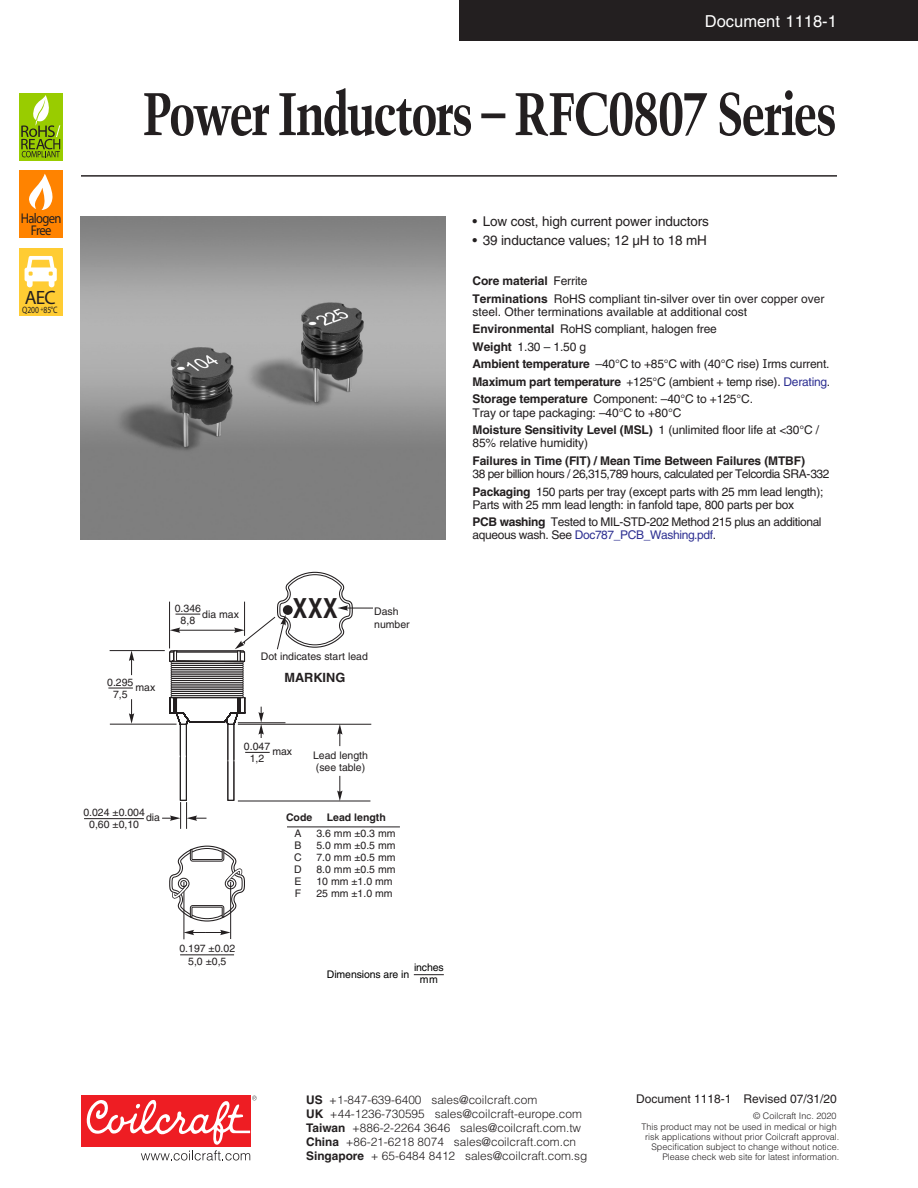
<style>
.page{position:relative;width:918px;height:1188px;background:#fff}
.page>*{position:absolute;margin:0;border:0;box-sizing:border-box;transform-origin:0 0}
.t1{font:700 condensed 60px "Trump Mediaeval";letter-spacing:-.035em;color:#231f20}
.t2{font:700 27.75px "Helvetica";color:#231f20;scale:.78 1}
.t3{font:19.35px "Myriad Pro";color:#231f20}
.t4{font:16.5px "Helvetica";color:#fff}
.t5{font:14.1px/11.7px "Myriad Pro";letter-spacing:-.055em;color:#231f20;text-align:center;scale:.9 1}
.t6{font:13.5px "Helvetica";letter-spacing:-.01em;color:#231f20}
.t7{font:700 12.75px "Helvetica";color:#231f20}
.t8{font:12px/17.5px "Helvetica";letter-spacing:-.015em;color:#231f20}
.t9{font:12px/17.5px "Helvetica";letter-spacing:-.04em;color:#231f20}
.t10{font:700 12px "Helvetica";letter-spacing:-.01em;color:#231f20}
.t11{font:12px "Helvetica";letter-spacing:-.03em;color:#2e3092}
.t12{font:300 11.85px "Helvetica";color:#231f20}
.t13{font:700 11.85px/14.1px "Helvetica";color:#231f20}
.t14{font:10.5px/12.1px "Helvetica";color:#231f20;text-align:center}
.t15{font:10.5px/12px "Helvetica";letter-spacing:-.01em;color:#000;text-align:center}
.t16{font:700 10.5px "Helvetica";color:#231f20}
.t17{font:9.3px "Myriad Pro";letter-spacing:-.015em;color:#231f20;scale:.81 1}
.t18{font:300 9px/9.9px "Helvetica";color:#231f20;text-align:right}
.s1{font-size:6.6px}
.s2{font-weight:700}
.s3{font-family:"Verdana"}
.s4{color:#2e3092}
.s5{color:#231f20}
</style>
<div class="page">
<div style="left:81px;top:1096px;width:169px;height:51px;background:#ee1d23"></div>
<svg style="left:86px;top:1096px;width:171px;height:65px"></svg>
<div style="left:19px;top:248px;width:44px;height:68px;background:#fc3"></div>
<svg style="left:25px;top:256px;width:32px;height:31px"></svg>
<div style="left:19px;top:171px;width:44px;height:67px;background:#ff8300"></div>
<svg style="left:29px;top:174px;width:24px;height:36px"></svg>
<div style="left:19px;top:93px;width:44px;height:67px;background:#9c0"></div>
<svg style="left:21px;top:95px;width:39px;height:62px"></svg>
<div style="left:459px;top:0;width:459px;height:40px;background:#231f20"></div>
<hr style="left:81px;top:176px;width:756px;height:1px;background:#231f20">
<hr style="left:180px;top:954px;width:54px;height:1px;background:#231f20">
<svg style="left:185px;top:930px;width:45px;height:5px"></svg>
<hr style="left:110px;top:650px;width:55px;height:1px;background:#231f20">
<hr style="left:238px;top:801px;width:132px;height:1px;background:#231f20">
<hr style="left:110px;top:724px;width:67px;height:1px;background:#231f20">
<hr style="left:238px;top:724px;width:133px;height:1px;background:#231f20">
<svg style="left:129px;top:699px;width:5px;height:25px"></svg>
<svg style="left:129px;top:650px;width:5px;height:25px"></svg>
<svg style="left:108px;top:688px;width:25px;height:1px"></svg>
<svg style="left:337px;top:724px;width:6px;height:22px"></svg>
<svg style="left:337px;top:776px;width:6px;height:25px"></svg>
<hr style="left:84px;top:818px;width:60px;height:1px;background:#231f20">
<hr style="left:230px;top:882px;width:1px;height:57px;background:#231f20">
<hr style="left:184px;top:882px;width:1px;height:57px;background:#231f20">
<svg style="left:169px;top:845px;width:76px;height:77px"></svg>
<div style="left:227px;top:880px;width:7px;height:7px;border:1px solid #231f20;border-radius:50%"></div>
<hr style="left:172px;top:693px;width:70px;height:3px;background:#231f20">
<hr style="left:172px;top:694px;width:70px;height:1px;background:#fff">
<hr style="left:172px;top:689px;width:70px;height:3px;background:#231f20">
<hr style="left:172px;top:690px;width:70px;height:1px;background:#fff">
<hr style="left:172px;top:687px;width:70px;height:3px;background:#231f20">
<hr style="left:172px;top:688px;width:70px;height:1px;background:#fff">
<hr style="left:172px;top:684px;width:70px;height:3px;background:#231f20">
<hr style="left:172px;top:685px;width:70px;height:1px;background:#fff">
<hr style="left:172px;top:680px;width:70px;height:3px;background:#231f20">
<hr style="left:172px;top:681px;width:70px;height:1px;background:#fff">
<hr style="left:172px;top:676px;width:70px;height:3px;background:#231f20">
<hr style="left:172px;top:677px;width:70px;height:1px;background:#fff">
<hr style="left:172px;top:674px;width:70px;height:3px;background:#231f20">
<hr style="left:172px;top:675px;width:70px;height:1px;background:#fff">
<hr style="left:172px;top:671px;width:70px;height:3px;background:#231f20">
<hr style="left:172px;top:672px;width:70px;height:1px;background:#fff">
<hr style="left:172px;top:667px;width:70px;height:3px;background:#231f20">
<hr style="left:172px;top:668px;width:70px;height:1px;background:#fff">
<hr style="left:172px;top:663px;width:70px;height:3px;background:#231f20">
<hr style="left:172px;top:664px;width:70px;height:1px;background:#fff">
<hr style="left:287px;top:827px;width:113px;height:1px;background:#231f20">
<hr style="left:343px;top:608px;width:30px;height:1px;background:#231f20">
<svg style="left:169px;top:571px;width:184px;height:91px"></svg>
<hr style="left:238px;top:722px;width:47px;height:1px;background:#231f20">
<svg style="left:162px;top:697px;width:108px;height:132px"></svg>
<hr style="left:414px;top:974px;width:30px;height:1px;background:#231f20">
<img style="left:81px;top:216px;width:365px;height:324px">
<h3 class="t4" style="left:705px;top:11px;width:134px">Document 1118-1</h3>
<h1 class="t1" style="left:143px;top:76px;width:696px">Power Inductors – RFC0807 Series</h1>
<p class="t5" style="left:21px;top:213px;width:47px">Halogen<br>Free</p>
<h3 class="t3" style="left:25px;top:286px;width:32px">AEC</h3>
<p class="t17" style="left:22px;top:304px;width:45px">Q200 <span class="s1">+</span>85°C</p>
<p class="t14" style="left:107px;top:676px;width:28px">0.295<br>7,5</p>
<p class="t14" style="left:136px;top:681px;width:21px">max</p>
<p class="t14" style="left:175px;top:602px;width:28px">0.346<br>8,8</p>
<p class="t14" style="left:202px;top:608px;width:38px">dia max</p>
<h2 class="t2" style="left:293px;top:592px;width:59px">XXX</h2>
<p class="t14" style="left:374px;top:606px;width:37px;text-align:left">Dash number</p>
<p class="t14" style="left:261px;top:651px;width:109px">Dot indicates start lead</p>
<p class="t7" style="left:284px;top:670px;width:62px">MARKING</p>
<p class="t14" style="left:83px;top:806px;width:63px">0.024 ±0.004<br>0,60 ±0,10</p>
<p class="t14" style="left:146px;top:812px;width:16px">dia</p>
<p class="t14" style="left:244px;top:740px;width:28px">0.047<br>1,2</p>
<p class="t14" style="left:272px;top:745px;width:21px">max</p>
<p class="t14" style="left:313px;top:749px;width:56px;text-align:left">Lead length (see table)</p>
<p class="t16" style="left:286px;top:811px;width:28px">Code</p>
<p class="t16" style="left:327px;top:811px;width:60px">Lead length</p>
<p class="t14" style="left:295px;top:827px;width:9px">A</p>
<p class="t14" style="left:316px;top:827px;width:81px">3.6 mm ±0.3 mm</p>
<p class="t14" style="left:294px;top:863px;width:9px">D</p>
<p class="t14" style="left:316px;top:863px;width:81px">8.0 mm ±0.5 mm</p>
<p class="t14" style="left:295px;top:876px;width:9px">E</p>
<p class="t14" style="left:316px;top:876px;width:78px">10 mm ±1.0 mm</p>
<p class="t14" style="left:295px;top:888px;width:8px">F</p>
<p class="t14" style="left:316px;top:888px;width:78px">25 mm ±1.0 mm</p>
<p class="t14" style="left:295px;top:839px;width:9px">B</p>
<p class="t14" style="left:316px;top:839px;width:81px">5.0 mm ±0.5 mm</p>
<p class="t14" style="left:294px;top:851px;width:9px">C</p>
<p class="t14" style="left:316px;top:851px;width:81px">7.0 mm ±0.5 mm</p>
<p class="t14" style="left:179px;top:943px;width:57px">0.197 ±0.02<br>5,0 ±0,5</p>
<p class="t15" style="left:327px;top:968px;width:84px">Dimensions are in</p>
<p class="t15" style="left:414px;top:962px;width:31px">inches mm</p>
<p class="t6" style="left:472px;top:214px;width:238px">• Low cost, high current power inductors</p>
<p class="t6" style="left:472px;top:233px;width:236px">• 39 inductance values; 12 µH to 18 mH</p>
<p class="t8" style="left:472px;top:272px;width:354px"><span class="s2">Core material</span> Ferrite<br><span class="s2">Terminations</span> RoHS compliant tin-silver over tin over copper over</p>
<p class="t8" style="left:472px;top:303px;width:359px">steel. Other terminations available at additional cost <span class="s2">Environmental</span> RoHS compliant, halogen free<br><span class="s2">Weight</span> 1.30 – 1.50 g<br><span class="s2">Ambient temperature</span> –40°C to +85°C with (40°C rise) <span class="s3">I</span>rms current.<br><span class="s2">Maximum part temperature</span> +125°C (ambient + temp rise). <span class="s4">Derating</span>.<br><span class="s2">Storage temperature</span> Component: –40°C to +125°C.</p>
<p class="t8" style="left:472px;top:404px;width:348px">Tray or tape packaging: –40°C to +80°C<br><span class="s2">Moisture Sensitivity Level (MSL)</span> 1 (unlimited floor life at &lt;30°C /</p>
<p class="t8" style="left:472px;top:434px;width:117px">85% relative humidity)</p>
<p class="t10" style="left:472px;top:453px;width:334px">Failures in Time (FIT) / Mean Time Between Failures (MTBF)</p>
<p class="t9" style="left:472px;top:465px;width:359px">38 per billion hours / 26,315,789 hours, calculated per Telcordia SRA-332<br><span class="s2">Packaging</span> 150 parts per tray (except parts with 25 mm lead length);</p>
<p class="t8" style="left:472px;top:496px;width:351px">Parts with 25 mm lead length: in fanfold tape, 800 parts per box<br><span class="s2">PCB washing</span> Tested to MIL-STD-202 Method 215 plus an additional</p>
<p class="t11" style="left:472px;top:528px;width:245px"><span class="s5">aqueous wash. See</span> Doc787_PCB_Washing.pdf<span class="s5">.</span></p>
<p class="t8" style="left:636px;top:1090px;width:202px">Document 1118-1 Revised 07/31/20</p>
<p class="t12" style="left:306px;top:1092px;width:233px"><span class="s2">US</span> +1-847-639-6400 sales@coilcraft.com</p>
<p class="t12" style="left:330px;top:1107px;width:254px">+44-1236-730595 sales@coilcraft-europe.com</p>
<p class="t12" style="left:352px;top:1121px;width:231px">+886-2-2264 3646 sales@coilcraft.com.tw</p>
<p class="t12" style="left:346px;top:1135px;width:232px">+86-21-6218 8074 sales@coilcraft.com.cn</p>
<p class="t12" style="left:371px;top:1149px;width:218px">+ 65-6484 8412 sales@coilcraft.com.sg</p>
<p class="t13" style="left:306px;top:1107px;width:60px">UK<br>Taiwan<br>China<br>Singapore</p>
<p class="t18" style="left:642px;top:1110px;width:197px;line-height:11.4px">© Coilcraft Inc. 2020<br>This product may not be used in medical or high</p>
<p class="t18" style="left:645px;top:1132px;width:196px">risk applications without prior Coilcraft approval.<br>Specification subject to change without notice.<br>Please check web site for latest information.</p>
</div>
